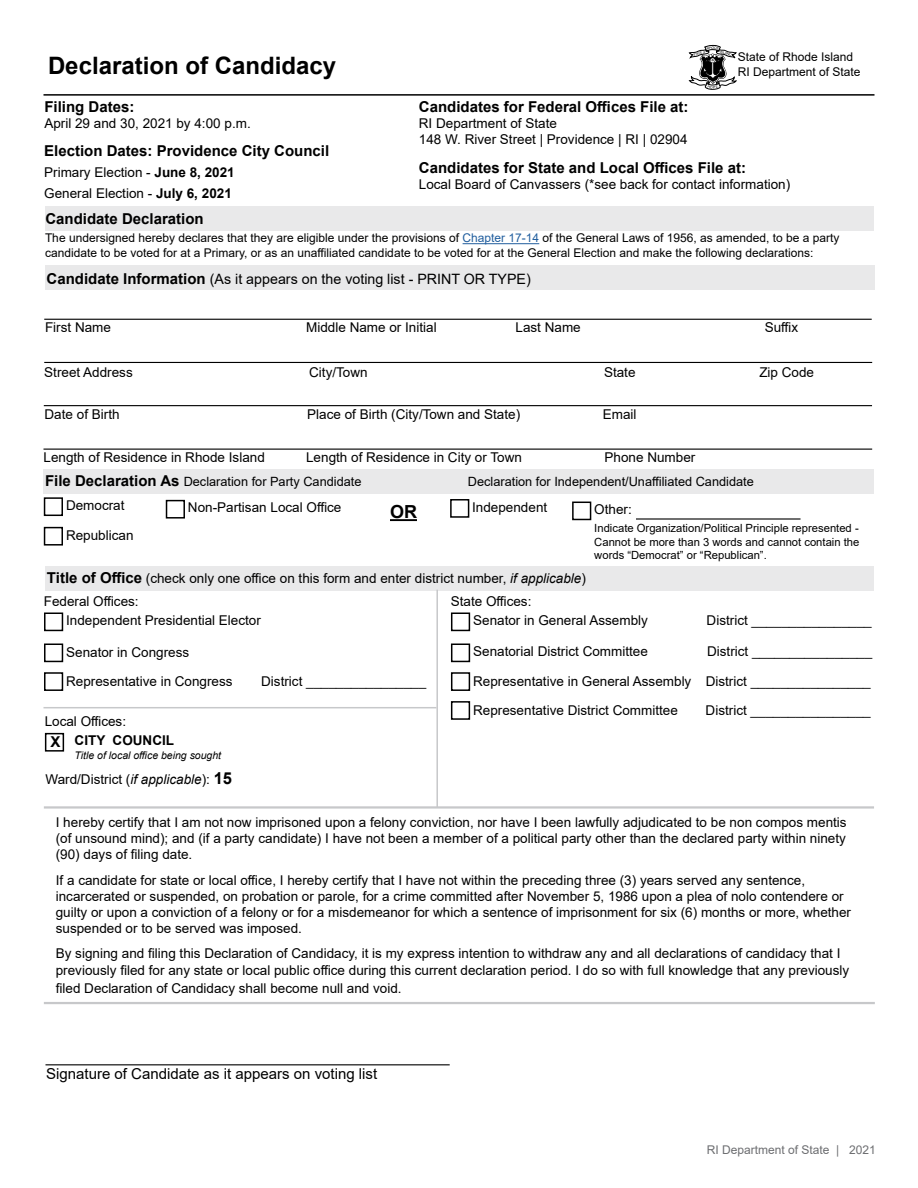
<style>
.page{position:relative;width:918px;height:1188px;background:#fff}
.page>*{position:absolute;margin:0;border:0;box-sizing:border-box;transform-origin:0 0}
.t1{font:700 24px "Arial";color:#000}
.t2{font:700 18px "Arial";color:#000}
.t3{font:700 15px "Arial";color:#000}
.t4{font:15px "Arial";color:#000}
.t5{font:14.25px "Arial";color:#000}
.t6{font:13.5px/16.2px "Arial";color:#000}
.t7{font:700 13.5px "Arial";color:#000}
.t8{font:12.75px "Arial";color:#000}
.t9{font:12px/15.9px "Arial";color:#000}
.t10{font:12px "Arial";color:#6d6e71}
.t11{font:11.25px/13.5px "Arial";color:#000;text-align:justify}
.t12{font:italic 10.5px "Arial";color:#000}
.s1{font-weight:700}
.s2{color:#215e9e}
.s3{font-weight:700;font-size:15px}
.s4{font-style:italic}
.s5{font-size:15px}
.s6{font-weight:700;font-size:16.5px}
</style>
<div class="page">
<hr style="left:44px;top:94px;width:830px;height:2px;background:#000">
<svg style="left:689px;top:44px;width:48px;height:46px"></svg>
<hr style="left:45px;top:1064px;width:405px;height:1px;background:#000">
<div style="left:45px;top:266px;width:829px;height:24px;background:#e9e9ea"></div>
<hr style="left:44px;top:319px;width:828px;height:1px;background:#000">
<hr style="left:44px;top:362px;width:828px;height:1px;background:#000">
<hr style="left:44px;top:449px;width:828px;height:1px;background:#000">
<hr style="left:44px;top:405px;width:828px;height:1px;background:#000">
<div style="left:45px;top:207px;width:829px;height:24px;background:#e9e9ea"></div>
<hr style="left:463px;top:243px;width:76px;height:1px;background:#215e9e">
<div style="left:44px;top:469px;width:830px;height:24px;background:#e9e9ea"></div>
<div style="left:44px;top:497px;width:19px;height:19px;border:2px solid #000"></div>
<div style="left:44px;top:527px;width:19px;height:19px;border:2px solid #000"></div>
<div style="left:166px;top:500px;width:19px;height:19px;border:2px solid #000"></div>
<hr style="left:390px;top:519px;width:27px;height:2px;background:#000">
<div style="left:450px;top:499px;width:19px;height:19px;border:2px solid #000"></div>
<div style="left:572px;top:502px;width:19px;height:18px;border:2px solid #000"></div>
<hr style="left:636px;top:518px;width:165px;height:2px;background:#000">
<div style="left:44px;top:613px;width:19px;height:18px;border:2px solid #000"></div>
<div style="left:44px;top:644px;width:19px;height:18px;border:2px solid #000"></div>
<div style="left:44px;top:672px;width:19px;height:19px;border:2px solid #000"></div>
<div style="left:451px;top:613px;width:19px;height:18px;border:2px solid #000"></div>
<div style="left:451px;top:644px;width:19px;height:18px;border:2px solid #000"></div>
<div style="left:451px;top:672px;width:19px;height:19px;border:2px solid #000"></div>
<div style="left:451px;top:701px;width:19px;height:19px;border:2px solid #000"></div>
<div style="left:45px;top:733px;width:19px;height:19px;border:2px solid #000"></div>
<div style="left:45px;top:566px;width:829px;height:24px;background:#e9e9ea"></div>
<hr style="left:436px;top:590px;width:2px;height:217px;background:#c7c8ca">
<hr style="left:44px;top:707px;width:392px;height:1px;background:#c7c8ca">
<hr style="left:44px;top:806px;width:830px;height:3px;background:#c7c8ca">
<hr style="left:44px;top:1002px;width:831px;height:2px;background:#c7c8ca">
<h1 class="t1" style="left:48px;top:49px;width:290px">Declaration of Candidacy</h1>
<p class="t3" style="left:44px;top:96px;width:92px">Filing Dates:</p>
<p class="t6" style="left:44px;top:115px;width:208px">April 29 and 30, 2021 by 4:00 p.m.</p>
<p class="t3" style="left:44px;top:141px;width:287px">Election Dates: Providence City Council</p>
<p class="t6" style="left:44px;top:162px;width:192px;line-height:20.7px">Primary Election - <span class="s1">June 8, 2021<br></span>General Election - <span class="s1">July 6, 2021</span></p>
<p class="t3" style="left:45px;top:208px;width:160px">Candidate Declaration</p>
<p class="t3" style="left:419px;top:96px;width:271px">Candidates for Federal Offices File at:</p>
<p class="t6" style="left:419px;top:115px;width:270px">RI Department of State<br>148 W. River Street | Providence | RI | 02904</p>
<p class="t9" style="left:738px;top:48px;width:124px">State of Rhode Island<br>RI Department of State</p>
<p class="t3" style="left:419px;top:157px;width:329px">Candidates for State and Local Offices File at:</p>
<p class="t6" style="left:419px;top:176px;width:373px">Local Board of Canvassers (*see back for contact information)</p>
<p class="t9" style="left:45px;top:231px;width:796px;line-height:14.4px">The undersigned hereby declares that they are eligible under the provisions of <span class="s2">Chapter 17-14</span> of the General Laws of 1956, as amended, to be a party candidate to be voted for at a Primary, or as an unaffiliated candidate to be voted for at the General Election and make the following declarations:</p>
<p class="t5" style="left:47px;top:269px;width:486px"><span class="s3">Candidate Information</span> (As it appears on the voting list - PRINT OR TYPE)</p>
<p class="t6" style="left:45px;top:319px;width:68px">First Name</p>
<p class="t6" style="left:306px;top:319px;width:132px">Middle Name or Initial</p>
<p class="t6" style="left:516px;top:319px;width:67px">Last Name</p>
<p class="t6" style="left:765px;top:319px;width:35px">Suffix</p>
<p class="t6" style="left:44px;top:364px;width:90px">Street Address</p>
<p class="t6" style="left:309px;top:364px;width:60px">City/Town</p>
<p class="t6" style="left:604px;top:364px;width:33px">State</p>
<p class="t6" style="left:759px;top:364px;width:56px">Zip Code</p>
<p class="t6" style="left:45px;top:406px;width:77px">Date of Birth</p>
<p class="t6" style="left:307px;top:406px;width:214px">Place of Birth (City/Town and State)</p>
<p class="t6" style="left:603px;top:406px;width:35px">Email</p>
<p class="t6" style="left:44px;top:449px;width:223px">Length of Residence in Rhode Island</p>
<p class="t6" style="left:306px;top:449px;width:217px">Length of Residence in City or Town</p>
<p class="t6" style="left:605px;top:449px;width:92px">Phone Number</p>
<p class="t8" style="left:45px;top:473px;width:318px"><span class="s3">File Declaration As</span> Declaration for Party Candidate</p>
<p class="t8" style="left:468px;top:473px;width:287px">Declaration for Independent/Unaffiliated Candidate</p>
<p class="t6" style="left:66px;top:497px;width:60px">Democrat</p>
<p class="t6" style="left:472px;top:499px;width:77px">Independent</p>
<p class="t6" style="left:66px;top:528px;width:69px">Republican</p>
<p class="t6" style="left:188px;top:499px;width:155px">Non-Partisan Local Office</p>
<h2 class="t2" style="left:390px;top:499px;width:28px">OR</h2>
<p class="t6" style="left:594px;top:501px;width:39px">Other:</p>
<p class="t11" style="left:594px;top:521px;width:267px">Indicate Organization/Political Principle represented - Cannot be more than 3 words and cannot contain the words “Democrat” or “Republican”.</p>
<p class="t6" style="left:47px;top:570px;width:541px"><span class="s3">Title of Office</span> (check only one office on this form and enter district number, <span class="s4">if applicable</span>)</p>
<p class="t6" style="left:44px;top:593px;width:96px">Federal Offices:</p>
<p class="t6" style="left:66px;top:612px;width:196px">Independent Presidential Elector</p>
<p class="t6" style="left:66px;top:638px;width:168px;line-height:28.8px">Senator in Congress<br>Representative in Congress</p>
<p class="t6" style="left:261px;top:673px;width:167px">District ________________</p>
<p class="t6" style="left:45px;top:713px;width:83px">Local Offices:</p>
<p class="t7" style="left:50px;top:731px;width:125px"><span class="s5">X</span> CITY COUNCIL</p>
<p class="t12" style="left:75px;top:748px;width:148px">Title of local office being sought</p>
<p class="t6" style="left:45px;top:771px;width:188px">Ward/District (<span class="s4">if applicable</span>): <span class="s6">15</span></p>
<p class="t6" style="left:451px;top:593px;width:82px">State Offices:</p>
<p class="t6" style="left:473px;top:612px;width:176px">Senator in General Assembly</p>
<p class="t6" style="left:473px;top:643px;width:176px">Senatorial District Committee</p>
<p class="t6" style="left:473px;top:673px;width:220px">Representative in General Assembly</p>
<p class="t6" style="left:707px;top:612px;width:167px">District ________________</p>
<p class="t6" style="left:707px;top:643px;width:167px">District ________________</p>
<p class="t6" style="left:706px;top:673px;width:167px">District ________________</p>
<p class="t6" style="left:473px;top:702px;width:206px">Representative District Committee</p>
<p class="t6" style="left:706px;top:702px;width:167px">District ________________</p>
<p class="t6" style="left:56px;top:814px;width:792px;text-align:justify">I hereby certify that I am not now imprisoned upon a felony conviction, nor have I been lawfully adjudicated to be non compos mentis (of unsound mind); and (if a party candidate) I have not been a member of a political party other than the declared party within ninety (90) days of filing date.</p>
<p class="t6" style="left:56px;top:872px;width:797px">If a candidate for state or local office, I hereby certify that I have not within the preceding three (3) years served any sentence, incarcerated or suspended, on probation or parole, for a crime committed after November 5, 1986 upon a plea of nolo contendere or guilty or upon a conviction of a felony or for a misdemeanor for which a sentence of imprisonment for six (6) months or more, whether suspended or to be served was imposed.</p>
<p class="t6" style="left:56px;top:946px;width:795px">By signing and filing this Declaration of Candidacy, it is my express intention to withdraw any and all declarations of candidacy that I previously filed for any state or local public office during this current declaration period. I do so with full knowledge that any previously</p>
<p class="t6" style="left:56px;top:980px;width:347px">filed Declaration of Candidacy shall become null and void.</p>
<p class="t4" style="left:46px;top:1063px;width:333px">Signature of Candidate as it appears on voting list</p>
<p class="t10" style="left:707px;top:1142px;width:171px">RI Department of State | 2021</p>
</div>
